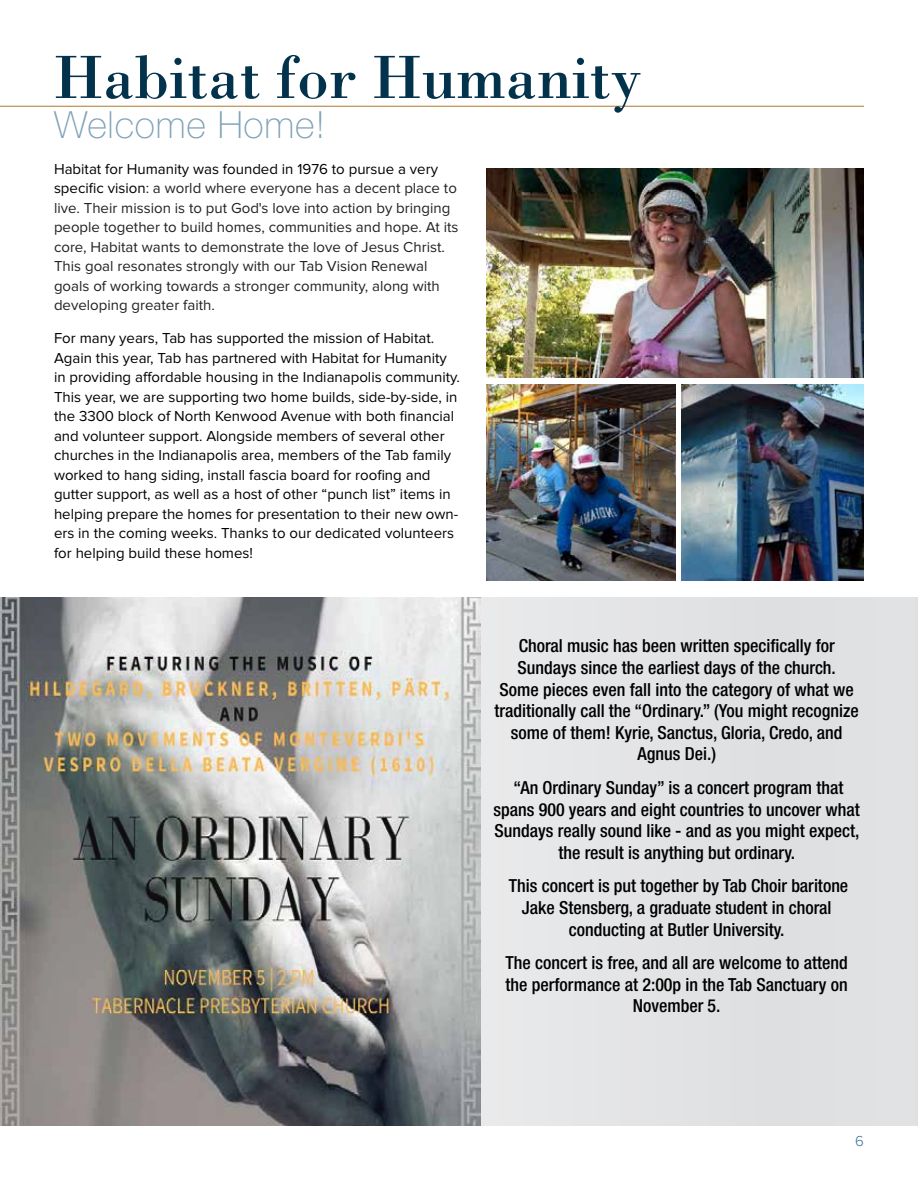
<style>
.page{position:relative;width:918px;height:1188px;background:#fff}
.page>*{position:absolute;margin:0;border:0;box-sizing:border-box;transform-origin:0 0}
.t1{font:63px "Bodoni Std";color:#03324c}
.t2{font:100 37.5px "Helvetica Neue LT Std";letter-spacing:.02em;color:#7ea2b7}
.t3{font:500 condensed 18px/21.6px "Helvetica Neue LT Std";color:#000;text-align:center}
.t4{font:15px/19.5px "Proxima Nova";color:#000}
.t5{font:15px/19.5px "Proxima Nova";color:#222}
.t6{font:300 15px "Proxima Nova";color:#396e8f}
.s1{color:#000}
</style>
<div class="page">
<img style="left:487px;top:168px;width:377px;height:210px">
<img style="left:487px;top:385px;width:188px;height:196px">
<img style="left:682px;top:385px;width:182px;height:196px">
<div style="left:0;top:598px;width:918px;height:528px;background:#e1e2e3"></div>
<img style="left:0;top:598px;width:481px;height:528px">
<hr style="left:0;top:106px;width:864px;height:1px;background:#ba8746">
<h1 class="t1" style="left:54px;top:39px;width:590px">Habitat for Humanity</h1>
<h2 class="t2" style="left:54px;top:103px;width:273px">Welcome Home!</h2>
<p class="t5" style="left:54px;top:160px;width:406px"><span class="s1">Habitat for Humanity was founded in 1976 to pursue a very specific vision</span>: a world where everyone has a decent place to live. Their mission is to put God's love into action by bringing people together to build homes, communities and hope. At its core, Habitat wants to demonstrate the love of Jesus Christ.<br>This goal resonates strongly with our Tab Vision Renewal goals of working towards a stronger community, along with developing greater faith.</p>
<p class="t4" style="left:54px;top:329px;width:408px">For many years, Tab has supported the mission of Habitat.<br>Again this year, Tab has partnered with Habitat for Humanity in providing affordable housing in the Indianapolis community.<br>This year, we are supporting two home builds, side-by-side, in the 3300 block of North Kenwood Avenue with both financial and volunteer support. Alongside members of several other churches in the Indianapolis area, members of the Tab family worked to hang siding, install fascia board for roofing and gutter support, as well as a host of other “punch list” items in helping prepare the homes for presentation to their new own&shy;ers in the coming weeks. Thanks to our dedicated volunteers for helping build these homes!</p>
<p class="t3" style="left:494px;top:635px;width:366px">Choral music has been written specifically for Sundays since the earliest days of the church.<br>Some pieces even fall into the category of what we traditionally call the “Ordinary.” (You might recognize some of them! Kyrie, Sanctus, Gloria, Credo, and Agnus Dei.)</p>
<p class="t3" style="left:493px;top:777px;width:368px">“An Ordinary Sunday” is a concert program that spans 900 years and eight countries to uncover what Sundays really sound like - and as you might expect, the result is anything but ordinary.</p>
<p class="t3" style="left:509px;top:875px;width:341px">This concert is put together by Tab Choir baritone<br>Jake Stensberg, a graduate student in choral conducting at Butler University.</p>
<p class="t3" style="left:506px;top:952px;width:344px">The concert is free, and all are welcome to attend the performance at 2:00p in the Tab Sanctuary on<br>November 5.</p>
<p class="t6" style="left:855px;top:1134px;width:10px">6</p>
</div>
